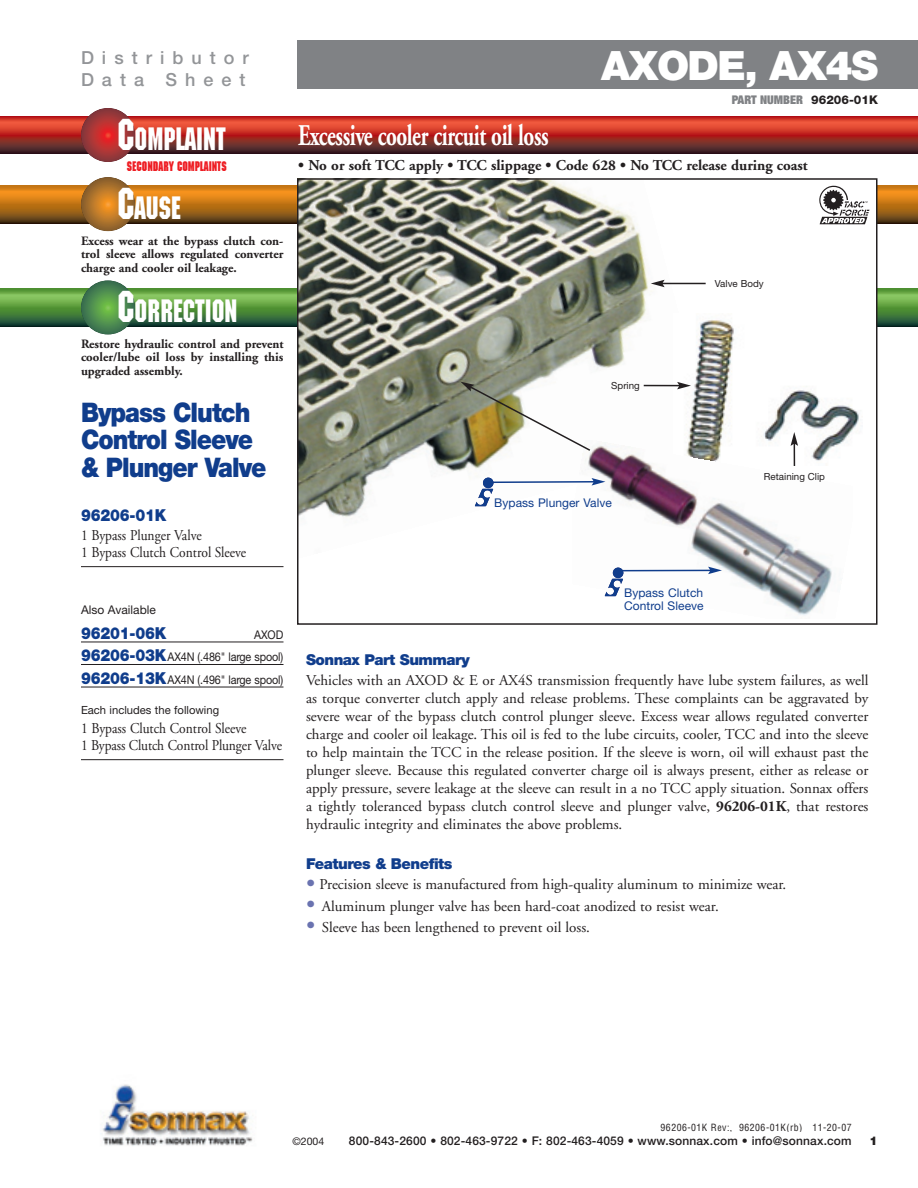
<style>
.page{position:relative;width:918px;height:1188px;background:#fff}
.page>*{position:absolute;margin:0;border:0;box-sizing:border-box;transform-origin:0 0}
.t1{font:900 40.5px "Helvetica Neue";letter-spacing:-.04em;color:#fff}
.t2{font:31.5px "Machine";color:#fff;scale:.85 1}
.t3{font:700 30px "Adobe Garamond";letter-spacing:-.02em;color:#fff;scale:.7 1}
.t4{font:900 27px/27.8px "Helvetica Neue";letter-spacing:-.04em;color:#103d8c;scale:.9 1}
.t5{font:500 18px/21.6px "Helvetica Neue";letter-spacing:.445em;color:#939598}
.t6{font:900 16.5px "Helvetica Neue";letter-spacing:-.015em;color:#103d8c;scale:.9 1}
.t7{font:15px/18px "Adobe Garamond";color:#231f20;text-align:justify}
.t8{font:15px/17.1px "Adobe Garamond";color:#231f20;scale:.9 1}
.t9{font:700 15px "Adobe Garamond";color:#231f20}
.t10{font:900 15px "Helvetica Neue";letter-spacing:-.035em;color:#103d8c}
.t11{font:700 13.5px "Machine";color:#ee1d23;scale:.85 1}
.t12{font:700 12.75px/13.5px "Adobe Garamond";color:#231f20;text-align:justify}
.t13{font:500 12px "Helvetica Neue";letter-spacing:.01em;color:#231f20}
.t14{font:12px/22.5px "Helvetica Neue";letter-spacing:-.01em;color:#231f20;text-align:justify;scale:.9 1}
.t15{font:12px/13.5px "Helvetica Neue";letter-spacing:.005em;color:#103d8c}
.t16{font:900 expanded 12px "Helvetica Neue";color:#808285}
.t17{font:12px "Helvetica Neue";letter-spacing:-.01em;color:#231f20}
.t18{font:900 12px "Helvetica Neue";color:#231f20}
.t19{font:11.25px "Helvetica Neue";color:#231f20}
.t20{font:10.5px "Helvetica Neue";color:#231f20}
.t21{font:condensed 9.75px "Helvetica";letter-spacing:.05em;color:#231f20}
.t22{font:9.75px "Helvetica Neue";color:#231f20}
.s1{font-weight:800;font-stretch:normal;color:#231f20}
.s2{font-size:43.5px}
.s3{font-weight:900;font-size:16.5px;color:#103d8c}
.s4{font-weight:700}
.s5{font-size:24px;color:#6a73b0}
</style>
<div class="page">
<hr style="left:81px;top:566px;width:203px;height:1px;background:#231f20">
<hr style="left:81px;top:642px;width:203px;height:1px;background:#231f20">
<hr style="left:81px;top:664px;width:203px;height:1px;background:#231f20">
<hr style="left:81px;top:687px;width:203px;height:1px;background:#231f20">
<hr style="left:81px;top:759px;width:203px;height:1px;background:#231f20">
<svg style="left:0;top:289px;width:918px;height:37px;background:#528d41"></svg>
<svg style="left:81px;top:280px;width:54px;height:54px;background:#4c8a4f"></svg>
<svg style="left:0;top:185px;width:918px;height:38px;background:#b16c17"></svg>
<svg style="left:81px;top:177px;width:54px;height:54px;background:#ac712a"></svg>
<div style="left:297px;top:40px;width:581px;height:49px;background:#808285"></div>
<div style="left:878px;top:40px;width:40px;height:49px;background:#808285"></div>
<img style="left:102px;top:1084px;width:151px;height:62px">
<svg style="left:0;top:116px;width:918px;height:38px;background:#a13028"></svg>
<svg style="left:81px;top:108px;width:54px;height:54px;background:#a73435"></svg>
<div style="left:298px;top:179px;width:579px;height:445px;background:#fff"></div>
<img style="left:300px;top:181px;width:406px;height:338px">
<div style="left:297px;top:178px;width:581px;height:447px;border:2px solid #231f20"></div>
<img style="left:673px;top:314px;width:186px;height:126px">
<img style="left:573px;top:440px;width:272px;height:176px">
<svg style="left:791px;top:116px;width:7px;height:351px"></svg>
<hr style="left:644px;top:385px;width:36px;height:1px;background:#231f20">
<svg style="left:677px;top:382px;width:14px;height:7px"></svg>
<svg style="left:460px;top:382px;width:132px;height:70px"></svg>
<hr style="left:619px;top:570px;width:92px;height:1px;background:#103d8c">
<svg style="left:708px;top:567px;width:14px;height:7px"></svg>
<hr style="left:662px;top:283px;width:44px;height:1px;background:#231f20">
<svg style="left:651px;top:280px;width:14px;height:7px"></svg>
<svg style="left:475px;top:478px;width:130px;height:29px"></svg>
<div style="left:483px;top:478px;width:10px;height:10px;background:#103d8c;border-radius:50%"></div>
<svg style="left:605px;top:579px;width:19px;height:17px"></svg>
<div style="left:613px;top:568px;width:10px;height:10px;background:#103d8c;border-radius:50%"></div>
<svg style="left:819px;top:186px;width:50px;height:38px"></svg>
<p class="t5" style="left:81px;top:49px;width:169px">Distributor<br>Data Sheet</p>
<h1 class="t1" style="left:601px;top:51px;width:278px">AXODE, AX4S</h1>
<p class="t16" style="left:732px;top:96px;width:148px">PART NUMBER <span class="s1">96206-01K</span></p>
<h2 class="t2" style="left:118px;top:121px;width:129px"><span class="s2">C</span>OMPLAINT</h2>
<h3 class="t3" style="left:298px;top:123px;width:359px">Excessive cooler circuit oil loss</h3>
<p class="t11" style="left:127px;top:159px;width:119px">SECONDARY COMPLAINTS</p>
<p class="t9" style="left:298px;top:160px;width:511px">• No or soft TCC apply • TCC slippage • Code 628 • No TCC release during coast</p>
<h2 class="t2" style="left:118px;top:190px;width:76px"><span class="s2">C</span>AUSE</h2>
<p class="t12" style="left:81px;top:235px;width:204px">Excess wear at the bypass clutch con&shy;trol sleeve allows regulated converter charge and cooler oil leakage.</p>
<h2 class="t2" style="left:118px;top:293px;width:142px"><span class="s2">C</span>ORRECTION</h2>
<p class="t12" style="left:81px;top:338px;width:204px">Restore hydraulic control and prevent cooler/lube oil loss by installing this upgraded assembly.</p>
<h3 class="t4" style="left:81px;top:400px;width:208px">Bypass Clutch<br>Control Sleeve &amp; Plunger Valve</h3>
<p class="t6" style="left:81px;top:509px;width:96px">96206-01K</p>
<p class="t8" style="left:81px;top:528px;width:185px">1 Bypass Plunger Valve<br>1 Bypass Clutch Control Sleeve</p>
<p class="t17" style="left:81px;top:605px;width:76px">Also Available</p>
<p class="t6" style="left:81px;top:627px;width:96px">96201-06K</p>
<p class="t14" style="left:81px;top:624px;width:226px;text-indent:173px">AXOD <span class="s3">96206-03K</span>AX4N (.486" large spool)<br><span class="s3">96206-13K</span>AX4N (.496" large spool)</p>
<p class="t19" style="left:81px;top:706px;width:140px">Each includes the following</p>
<p class="t8" style="left:81px;top:721px;width:225px">1 Bypass Clutch Control Sleeve<br>1 Bypass Clutch Control Plunger Valve</p>
<p class="t22" style="left:715px;top:281px;width:50px">Valve Body</p>
<p class="t22" style="left:611px;top:382px;width:30px">Spring</p>
<p class="t15" style="left:494px;top:497px;width:119px">Bypass Plunger Valve</p>
<p class="t15" style="left:624px;top:587px;width:81px">Bypass Clutch<br>Control Sleeve</p>
<p class="t22" style="left:764px;top:473px;width:63px">Retaining Clip</p>
<p class="t10" style="left:306px;top:654px;width:165px">Sonnax Part Summary</p>
<p class="t7" style="left:306px;top:673px;width:564px">Vehicles with an AXOD &amp; E or AX4S transmission frequently have lube system failures, as well as torque converter clutch apply and release problems. These complaints can be aggravated by severe wear of the bypass clutch control plunger sleeve. Excess wear allows regulated converter charge and cooler oil leakage. This oil is fed to the lube circuits, cooler, TCC and into the sleeve to help maintain the TCC in the release position. If the sleeve is worn, oil will exhaust past the plunger sleeve. Because this regulated converter charge oil is always present, either as release or apply pressure, severe leakage at the sleeve can result in a no TCC apply situation. Sonnax offers a tightly toleranced bypass clutch control sleeve and plunger valve, <span class="s4">96206-01K</span>, that restores hydraulic integrity and eliminates the above problems.</p>
<p class="t10" style="left:306px;top:858px;width:148px">Features &amp; Benefits</p>
<p class="t7" style="left:306px;top:877px;width:482px"><span class="s5">•</span> Precision sleeve is manufactured from high-quality aluminum to minimize wear.</p>
<p class="t7" style="left:306px;top:898px;width:414px"><span class="s5">•</span> Aluminum plunger valve has been hard-coat anodized to resist wear.</p>
<p class="t7" style="left:306px;top:919px;width:285px"><span class="s5">•</span> Sleeve has been lengthened to prevent oil loss.</p>
<p class="t21" style="left:661px;top:1123px;width:192px">96206-01K Rev:, 96206-01K(rb) 11-20-07</p>
<p class="t20" style="left:292px;top:1138px;width:33px">©2004</p>
<p class="t13" style="left:349px;top:1137px;width:504px">800-843-2600 • 802-463-9722 • F: 802-463-4059 • www.sonnax.com • info@sonnax.com</p>
<p class="t18" style="left:869px;top:1137px;width:10px">1</p>
</div>
